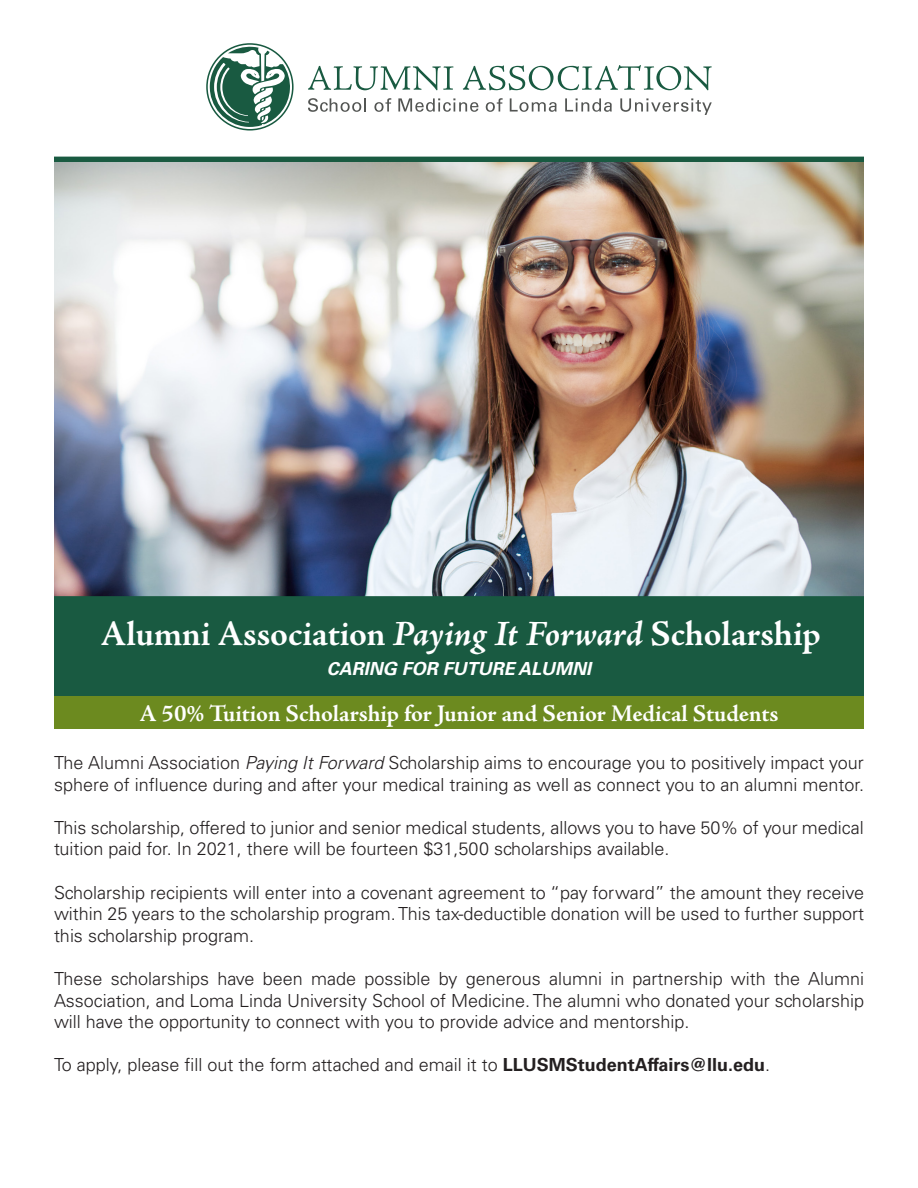
<style>
.page{position:relative;width:918px;height:1188px;background:#fff}
.page>*{position:absolute;margin:0;border:0;box-sizing:border-box;transform-origin:0 0}
.t1{font:700 36px "Adobe Jenson Pro";letter-spacing:-.005em;color:#fff}
.t2{font:700 24px "Adobe Jenson Pro";letter-spacing:-.005em;color:#fff}
.t3{font:300 18px/21.6px "Univers LT Std";color:#231f20}
.t4{font:italic 700 18px "Univers LT Std";color:#fff}
.s1{font-style:italic}
.s2{font-weight:700}
</style>
<div class="page">
<img style="left:54px;top:162px;width:810px;height:434px">
<div style="left:54px;top:596px;width:810px;height:101px;background:#195a41"></div>
<div style="left:54px;top:697px;width:810px;height:32px;background:#6c8a1f"></div>
<div style="left:54px;top:157px;width:810px;height:5px;background:#195a41"></div>
<svg style="left:308px;top:66px;width:146px;height:24px"></svg>
<svg style="left:463px;top:65px;width:249px;height:25px"></svg>
<svg style="left:206px;top:43px;width:88px;height:88px"></svg>
<svg style="left:308px;top:98px;width:58px;height:14px"></svg>
<svg style="left:374px;top:98px;width:17px;height:14px"></svg>
<svg style="left:398px;top:98px;width:81px;height:14px"></svg>
<svg style="left:486px;top:98px;width:17px;height:14px"></svg>
<svg style="left:510px;top:98px;width:47px;height:14px"></svg>
<svg style="left:565px;top:98px;width:47px;height:14px"></svg>
<svg style="left:620px;top:98px;width:92px;height:17px"></svg>
<h1 class="t1" style="left:100px;top:613px;width:722px">Alumni Association <span class="s1">Paying It Forward</span> Scholarship</h1>
<p class="t4" style="left:327px;top:658px;width:266px">CARING FOR FUTURE ALUMNI</p>
<h2 class="t2" style="left:139px;top:700px;width:641px">A 50% Tuition Scholarship for Junior and Senior Medical Students</h2>
<p class="t3" style="left:54px;top:752px;width:812px">The Alumni Association <span class="s1">Paying It Forward</span> Scholarship aims to encourage you to positively impact your sphere of influence during and after your medical training as well as connect you to an alumni mentor.</p>
<p class="t3" style="left:54px;top:817px;width:811px">This scholarship, offered to junior and senior medical students, allows you to have 50% of your medical tuition paid for. In 2021, there will be fourteen $31,500 scholarships available.</p>
<p class="t3" style="left:54px;top:881px;width:812px;text-align:justify">Scholarship recipients will enter into a covenant agreement to “pay forward” the amount they receive within 25 years to the scholarship program. This tax-deductible donation will be used to further support this scholarship program.</p>
<p class="t3" style="left:54px;top:968px;width:812px;text-align:justify">These scholarships have been made possible by generous alumni in partnership with the Alumni Association, and Loma Linda University School of Medicine. The alumni who donated your scholarship will have the opportunity to connect with you to provide advice and mentorship.</p>
<p class="t3" style="left:54px;top:1054px;width:718px">To apply, please fill out the form attached and email it to <span class="s2">LLUSMStudentAffairs@llu.edu</span>.</p>
</div>
